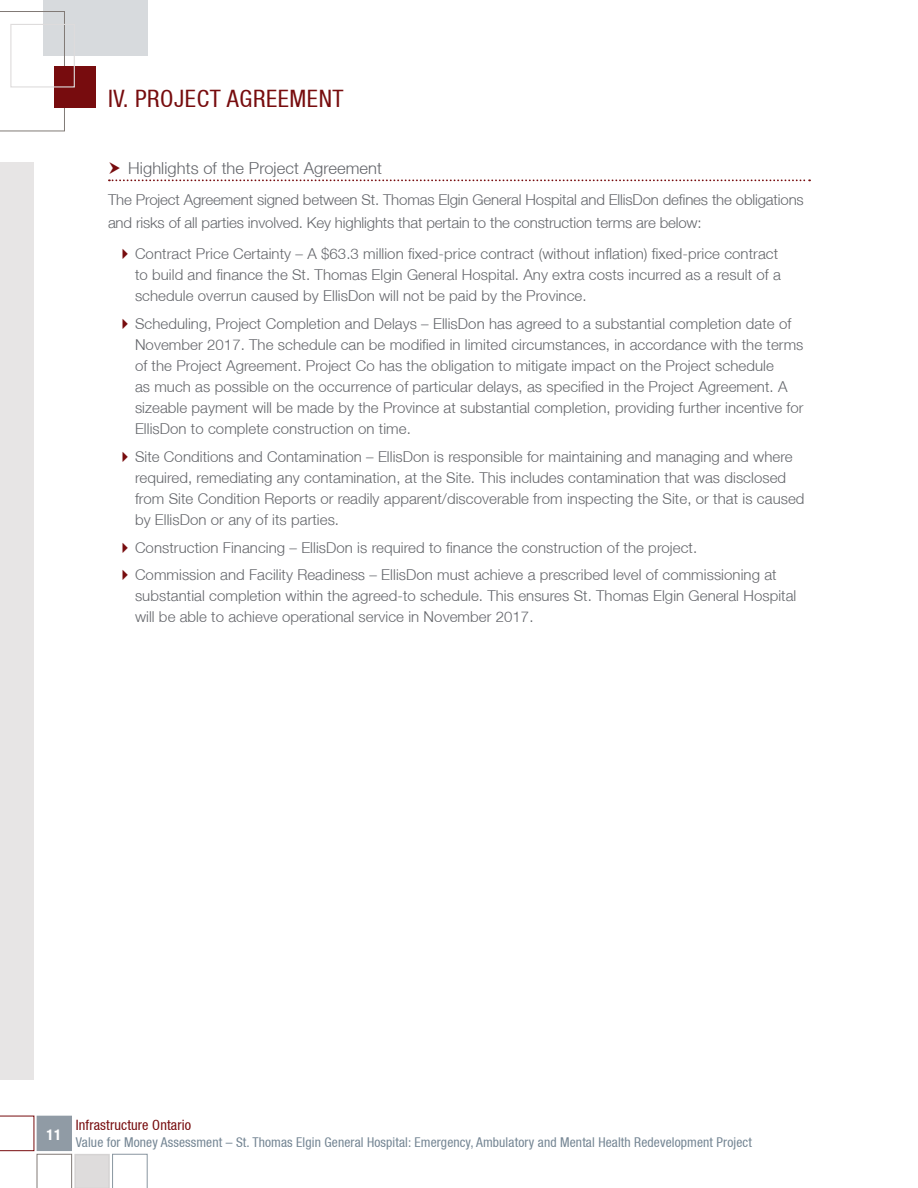
<style>
.page{position:relative;width:918px;height:1188px;background:#fff}
.page>*{position:absolute;margin:0;border:0;box-sizing:border-box;transform-origin:0 0}
.Master_Heading_Left{font:condensed 24px "Helvetica Neue LT";letter-spacing:.025em;color:#770c0e}
.t1{font:300 16.5px "Helvetica Neue LT";letter-spacing:.005em;color:#63656a}
.Body_Text{font:300 15px/21px "Helvetica Neue LT";letter-spacing:.005em;color:#63656a}
.t2{font:700 condensed 15px "Helvetica Neue LT";color:#fff}
.t3{font:condensed 14.25px "Helvetica Neue LT";letter-spacing:.01em;color:#770c0e}
.t4{font:condensed 13.5px "Helvetica Neue LT";letter-spacing:.01em;color:#748593}
</style>
<div class="page">
<svg style="left:0;top:1116px;width:148px;height:72px"></svg>
<div style="left:43px;top:0;width:104px;height:55px;background:#d7dadd"></div>
<svg style="left:0;top:11px;width:65px;height:120px"></svg>
<div style="left:54px;top:67px;width:41px;height:41px;background:#770c0e"></div>
<div style="left:10px;top:24px;width:65px;height:64px;border:1px solid #dedcdc"></div>
<div style="left:0;top:162px;width:34px;height:918px;background:#e7e5e5"></div>
<svg style="left:109px;top:179px;width:701px;height:2px"></svg>
<p class="Master_Heading_Left" style="left:108px;top:84px;width:237px">IV. PROJECT AGREEMENT</p>
<p class="t1" style="left:128px;top:158px;width:255px">Highlights of the Project Agreement</p>
<p class="Body_Text" style="left:108px;top:188px;width:697px;line-height:22.5px">The Project Agreement signed between St. Thomas Elgin General Hospital and EllisDon defines the obligations and risks of all parties involved. Key highlights that pertain to the construction terms are below:</p>
<p class="Body_Text" style="left:135px;top:243px;width:647px">Contract Price Certainty – A $63.3 million fixed-price contract (without inflation) fixed-price contract to build and finance the St. Thomas Elgin General Hospital. Any extra costs incurred as a result of a schedule overrun caused by EllisDon will not be paid by the Province.</p>
<p class="Body_Text" style="left:135px;top:313px;width:670px">Scheduling, Project Completion and Delays – EllisDon has agreed to a substantial completion date of November 2017. The schedule can be modified in limited circumstances, in accordance with the terms of the Project Agreement. Project Co has the obligation to mitigate impact on the Project schedule<br>as much as possible on the occurrence of particular delays, as specified in the Project Agreement. A sizeable payment will be made by the Province at substantial completion, providing further incentive for EllisDon to complete construction on time.</p>
<p class="Body_Text" style="left:135px;top:446px;width:671px">Site Conditions and Contamination – EllisDon is responsible for maintaining and managing and where required, remediating any contamination, at the Site. This includes contamination that was disclosed from Site Condition Reports or readily apparent/discoverable from inspecting the Site, or that is caused by EllisDon or any of its parties.</p>
<p class="Body_Text" style="left:135px;top:537px;width:564px">Construction Financing – EllisDon is required to finance the construction of the project.</p>
<p class="Body_Text" style="left:135px;top:564px;width:663px">Commission and Facility Readiness – EllisDon must achieve a prescribed level of commissioning at substantial completion within the agreed-to schedule. This ensures St. Thomas Elgin General Hospital will be able to achieve operational service in November 2017.</p>
<p class="t2" style="left:47px;top:1126px;width:16px">11</p>
<p class="t3" style="left:76px;top:1117px;width:117px">Infrastructure Ontario</p>
<p class="t4" style="left:76px;top:1134px;width:678px">Value for Money Assessment – St. Thomas Elgin General Hospital: Emergency, Ambulatory and Mental Health Redevelopment Project</p>
</div>
